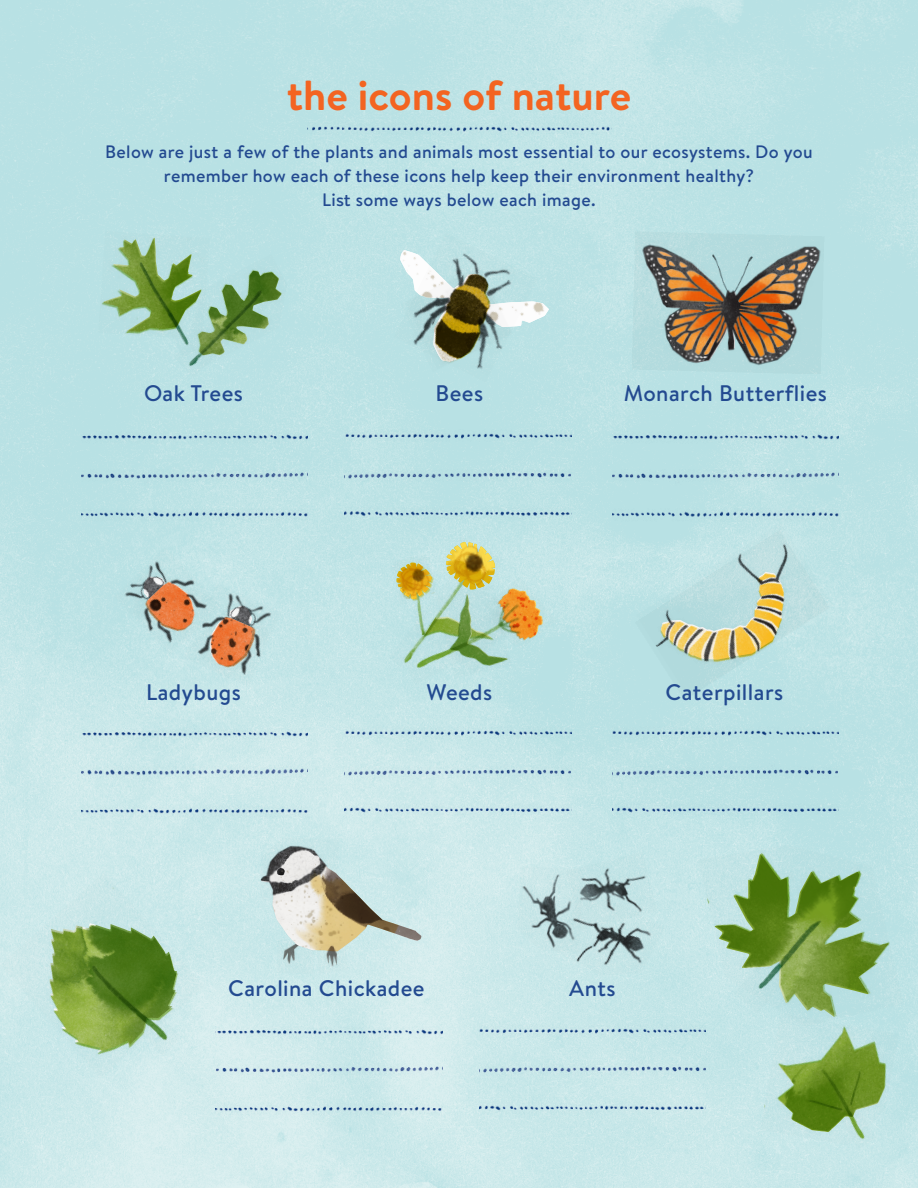
<style>
.page{position:relative;width:918px;height:1188px;background:#fff}
.page>*{position:absolute;margin:0;border:0;box-sizing:border-box;transform-origin:0 0}
.chapter_title{font:700 42px "Brandon Text";color:#f36421}
.running_text{font:500 22.5px "Brandon Text";letter-spacing:.02em;color:#234a90}
.chapter_title-2{font:500 18px/24px "Brandon Text";letter-spacing:.02em;color:#234a90;text-align:center}
</style>
<div class="page">
<img style="left:0;top:0;width:918px;height:1188px">
<img style="left:98px;top:231px;width:112px;height:109px">
<img style="left:281px;top:254px;width:6px;height:114px">
<svg style="left:103px;top:238px;width:178px;height:117px;background:#a1c7ab"></svg>
<img style="left:199px;top:271px;width:69px;height:2px">
<img style="left:174px;top:273px;width:107px;height:104px">
<img style="left:632px;top:232px;width:192px;height:142px">
<img style="left:712px;top:252px;width:41px;height:44px">
<img style="left:537px;top:252px;width:12px;height:110px">
<img style="left:394px;top:233px;width:143px;height:149px">
<img style="left:401px;top:267px;width:111px;height:105px">
<img style="left:406px;top:266px;width:106px;height:103px">
<img style="left:81px;top:431px;width:227px;height:17px">
<img style="left:81px;top:469px;width:227px;height:17px">
<img style="left:81px;top:508px;width:227px;height:17px">
<img style="left:612px;top:431px;width:227px;height:17px">
<img style="left:612px;top:469px;width:227px;height:17px">
<img style="left:612px;top:508px;width:227px;height:17px">
<img style="left:345px;top:502px;width:226px;height:17px">
<img style="left:345px;top:465px;width:226px;height:17px">
<img style="left:345px;top:425px;width:226px;height:17px">
<img style="left:566px;top:852px;width:91px;height:34px">
<img style="left:552px;top:886px;width:113px;height:89px">
<img style="left:518px;top:867px;width:65px;height:85px">
<img style="left:277px;top:966px;width:37px;height:8px">
<img style="left:261px;top:951px;width:55px;height:15px">
<img style="left:260px;top:838px;width:79px;height:65px">
<img style="left:316px;top:951px;width:32px;height:22px">
<svg style="left:261px;top:847px;width:160px;height:104px;background:#bdc8bf"></svg>
<img style="left:479px;top:1097px;width:227px;height:17px">
<img style="left:479px;top:1059px;width:227px;height:17px">
<img style="left:479px;top:1020px;width:227px;height:17px">
<img style="left:216px;top:1026px;width:226px;height:17px">
<img style="left:216px;top:1063px;width:226px;height:17px">
<img style="left:216px;top:1103px;width:226px;height:17px">
<img style="left:636px;top:523px;width:197px;height:175px">
<img style="left:114px;top:547px;width:107px;height:108px">
<img style="left:184px;top:583px;width:97px;height:103px">
<img style="left:389px;top:554px;width:13px;height:115px">
<img style="left:444px;top:536px;width:59px;height:6px">
<div style="left:402px;top:665px;width:111px;height:19px;background:#bfe3e5"></div>
<img style="left:543px;top:577px;width:13px;height:72px">
<svg style="left:391px;top:542px;width:152px;height:123px;background:#b7ceae"></svg>
<img style="left:499px;top:589px;width:44px;height:51px">
<img style="left:487px;top:593px;width:52px;height:53px">
<img style="left:345px;top:799px;width:226px;height:17px">
<img style="left:345px;top:762px;width:226px;height:17px">
<img style="left:345px;top:722px;width:226px;height:17px">
<img style="left:612px;top:799px;width:227px;height:17px">
<img style="left:612px;top:762px;width:227px;height:17px">
<img style="left:612px;top:722px;width:227px;height:17px">
<img style="left:81px;top:728px;width:227px;height:17px">
<img style="left:81px;top:766px;width:227px;height:16px">
<img style="left:81px;top:805px;width:227px;height:17px">
<img style="left:308px;top:118px;width:304px;height:17px">
<img style="left:698px;top:845px;width:205px;height:181px">
<svg style="left:715px;top:854px;width:173px;height:159px;background:#98bf9b"></svg>
<img style="left:715px;top:855px;width:120px;height:162px">
<img style="left:734px;top:904px;width:100px;height:109px">
<img style="left:760px;top:1013px;width:139px;height:132px">
<img style="left:778px;top:1029px;width:107px;height:103px">
<img style="left:812px;top:1061px;width:64px;height:88px">
<img style="left:806px;top:1096px;width:40px;height:17px">
<img style="left:847px;top:1069px;width:16px;height:40px">
<img style="left:0;top:873px;width:204px;height:205px">
<img style="left:49px;top:924px;width:128px;height:128px">
<img style="left:80px;top:954px;width:101px;height:101px">
<p class="chapter_title" style="left:287px;top:66px;width:346px">the icons of nature</p>
<p class="chapter_title-2" style="left:105px;top:139px;width:709px">Below are just a few of the plants and animals most essential to our ecosystems. Do you remember how each of these icons help keep their environment healthy?<br>List some ways below each image.</p>
<p class="running_text" style="left:144px;top:378px;width:100px">Oak Trees</p>
<p class="running_text" style="left:436px;top:378px;width:49px">Bees</p>
<p class="running_text" style="left:624px;top:378px;width:205px">Monarch Butterflies</p>
<p class="running_text" style="left:146px;top:677px;width:96px">Ladybugs</p>
<p class="running_text" style="left:427px;top:677px;width:67px">Weeds</p>
<p class="running_text" style="left:666px;top:677px;width:119px">Caterpillars</p>
<p class="running_text" style="left:228px;top:972px;width:198px">Carolina Chickadee</p>
<p class="running_text" style="left:569px;top:972px;width:48px">Ants</p>
</div>
